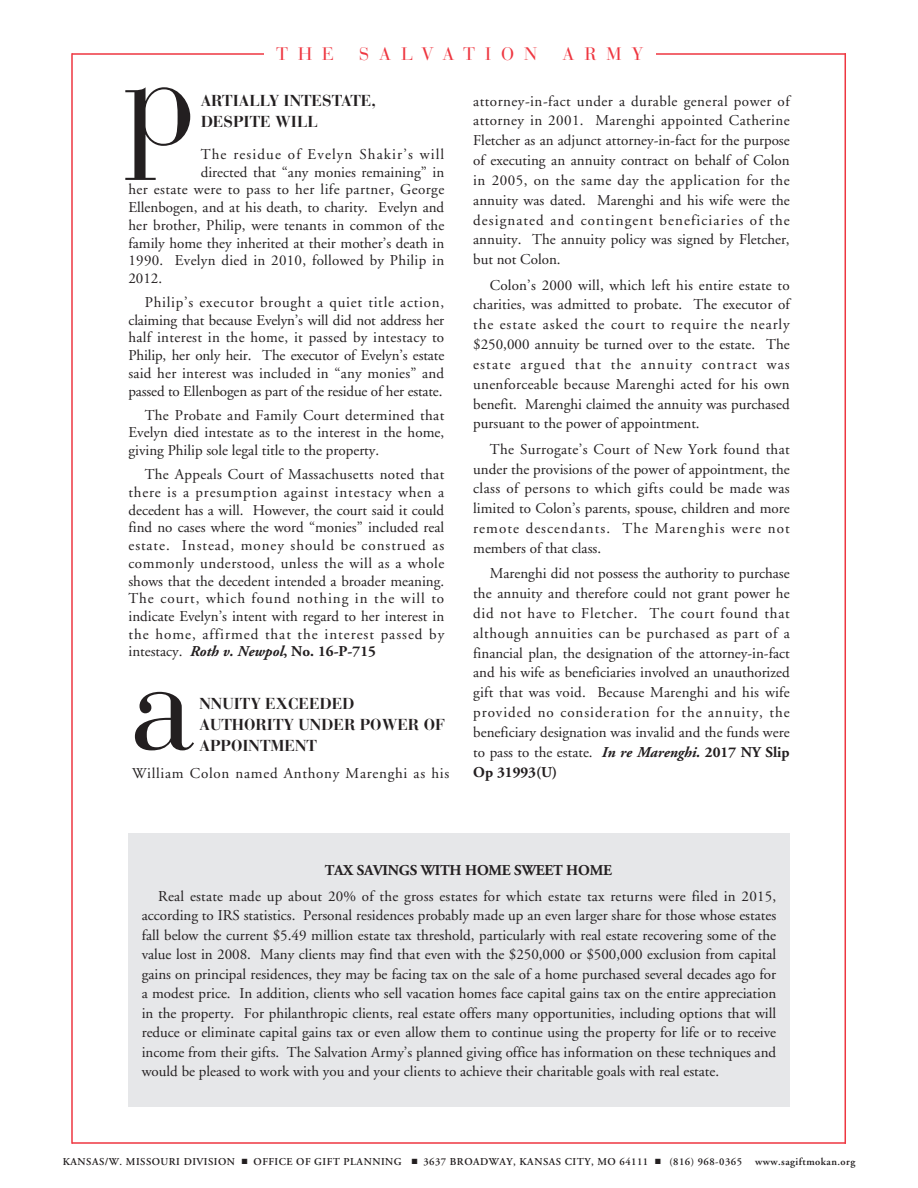
<style>
.page{position:relative;width:918px;height:1188px;background:#fff}
.page>*{position:absolute;margin:0;border:0;box-sizing:border-box;transform-origin:0 0}
.t1{font:132px "Bauer Bodoni";color:#231f20}
.t2{font:18px "Bauer Bodoni";letter-spacing:.555em;color:#ee3640}
.t3{font:700 15.75px/21px "Bauer Bodoni";color:#231f20}
.t4{font:15px/19.8px "Adobe Garamond";color:#231f20;text-align:justify}
.t5{font:15px "Adobe Garamond";letter-spacing:.025em;color:#231f20}
.t6{font:15px "Adobe Garamond";letter-spacing:.02em;color:#231f20}
.t7{font:15px "Adobe Garamond";letter-spacing:.05em;color:#231f20}
.t8{font:15px "Adobe Garamond";letter-spacing:.075em;color:#231f20}
.t9{font:700 15px "Adobe Garamond";letter-spacing:-.015em;color:#231f20}
.t10{font:600 10.5px "Adobe Garamond";letter-spacing:.045em;color:#231f20}
.s1{font-weight:700;font-style:italic}
.s2{font-weight:700}
</style>
<div class="page">
<hr style="left:72px;top:53px;width:324px;height:2px;background:#ee3640">
<hr style="left:845px;top:53px;width:1px;height:1091px;background:#ee3640">
<hr style="left:71px;top:53px;width:2px;height:1091px;background:#ee3640">
<hr style="left:72px;top:1142px;width:774px;height:2px;background:#ee3640">
<hr style="left:522px;top:53px;width:324px;height:2px;background:#ee3640">
<div style="left:128px;top:834px;width:662px;height:273px;background:#e6e7e9"></div>
<div style="left:264px;top:46px;width:392px;height:24px;background:#fff"></div>
<p class="t2" style="left:276px;top:47px;width:60px">THE</p>
<p class="t2" style="left:359px;top:47px;width:180px">SALVATION</p>
<p class="t2" style="left:562px;top:47px;width:83px">ARMY</p>
<h1 class="t1" style="left:124px;top:51px;width:75px">p</h1>
<p class="t3" style="left:201px;top:92px;width:177px">ARTIALLY INTESTATE,<br>DESPITE WILL</p>
<p class="t8" style="left:201px;top:148px;width:245px">The residue of Evelyn Shakir’s will</p>
<p class="t4" style="left:201px;top:163px;width:245px">directed that “any monies remaining” in</p>
<p class="t5" style="left:128px;top:184px;width:317px">her estate were to pass to her life partner, George</p>
<p class="t4" style="left:128px;top:199px;width:317px">Ellenbogen, and at his death, to charity. Evelyn and</p>
<p class="t4" style="left:128px;top:216px;width:317px">her brother, Philip, were tenants in common of the</p>
<p class="t4" style="left:128px;top:234px;width:317px">family home they inherited at their mother’s death in</p>
<p class="t6" style="left:128px;top:254px;width:317px">1990. Evelyn died in 2010, followed by Philip in</p>
<p class="t4" style="left:128px;top:270px;width:35px">2012.</p>
<p class="t4" style="left:128px;top:295px;width:317px;line-height:17.7px;text-indent:16px">Philip’s executor brought a quiet title action, claiming that because Evelyn’s will did not address her half interest in the home, it passed by intestacy to Philip, her only heir. The executor of Evelyn’s estate said her interest was included in “any monies” and passed to Ellenbogen as part of the residue of her estate.</p>
<p class="t4" style="left:128px;top:407px;width:317px;line-height:17.7px;text-indent:16px">The Probate and Family Court determined that Evelyn died intestate as to the interest in the home, giving Philip sole legal title to the property.</p>
<p class="t4" style="left:128px;top:467px;width:317px;line-height:17.7px;text-indent:16px">The Appeals Court of Massachusetts noted that there is a presumption against intestacy when a decedent has a will. However, the court said it could find no cases where the word “monies” included real estate. Instead, money should be construed as commonly understood, unless the will as a whole shows that the decedent intended a broader meaning.<br>The court, which found nothing in the will to indicate Evelyn’s intent with regard to her interest in the home, affirmed that the interest passed by intestacy. <span class="s1">Roth v. Newpol</span><span class="s2">, No. 16-P-715</span></p>
<h1 class="t1" style="left:129px;top:656px;width:67px">a</h1>
<p class="t3" style="left:200px;top:695px;width:247px">NNUITY EXCEEDED<br>AUTHORITY UNDER POWER OF</p>
<p class="t3" style="left:200px;top:737px;width:119px">APPOINTMENT</p>
<p class="t7" style="left:132px;top:767px;width:319px">William Colon named Anthony Marenghi as his</p>
<p class="t4" style="left:473px;top:92px;width:318px">attorney-in-fact under a durable general power of attorney in 2001. Marenghi appointed Catherine Fletcher as an adjunct attorney-in-fact for the purpose of executing an annuity contract on behalf of Colon in 2005, on the same day the application for the annuity was dated. Marenghi and his wife were the designated and contingent beneficiaries of the annuity. The annuity policy was signed by Fletcher, but not Colon.</p>
<p class="t4" style="left:473px;top:276px;width:318px;text-indent:17px">Colon’s 2000 will, which left his entire estate to charities, was admitted to probate. The executor of the estate asked the court to require the nearly $250,000 annuity be turned over to the estate. The estate argued that the annuity contract was unenforceable because Marenghi acted for his own benefit. Marenghi claimed the annuity was purchased pursuant to the power of appointment.</p>
<p class="t4" style="left:473px;top:440px;width:318px;text-indent:17px">The Surrogate’s Court of New York found that under the provisions of the power of appointment, the class of persons to which gifts could be made was limited to Colon’s parents, spouse, children and more remote descendants. The Marenghis were not members of that class.</p>
<p class="t4" style="left:473px;top:565px;width:318px;text-indent:17px">Marenghi did not possess the authority to purchase the annuity and therefore could not grant power he did not have to Fletcher. The court found that although annuities can be purchased as part of a financial plan, the designation of the attorney-in-fact and his wife as beneficiaries involved an unauthorized gift that was void. Because Marenghi and his wife provided no consideration for the annuity, the beneficiary designation was invalid and the funds were to pass to the estate. <span class="s1">In re Marenghi.</span> <span class="s2">2017 NY Slip Op 31993(U)</span></p>
<p class="t9" style="left:325px;top:865px;width:289px">TAX SAVINGS WITH HOME SWEET HOME</p>
<p class="t4" style="left:142px;top:888px;width:636px;text-indent:17px">Real estate made up about 20% of the gross estates for which estate tax returns were filed in 2015, according to IRS statistics. Personal residences probably made up an even larger share for those whose estates fall below the current $5.49 million estate tax threshold, particularly with real estate recovering some of the value lost in 2008. Many clients may find that even with the $250,000 or $500,000 exclusion from capital gains on principal residences, they may be facing tax on the sale of a home purchased several decades ago for a modest price. In addition, clients who sell vacation homes face capital gains tax on the entire appreciation in the property. For philanthropic clients, real estate offers many opportunities, including options that will reduce or eliminate capital gains tax or even allow them to continue using the property for life or to receive income from their gifts. The Salvation Army’s planned giving office has information on these techniques and would be pleased to work with you and your clients to achieve their charitable goals with real estate.</p>
<p class="t10" style="left:63px;top:1157px;width:794px">KANSAS/W. MISSOURI DIVISION ■ OFFICE OF GIFT PLANNING ■ 3637 BROADWAY, KANSAS CITY, MO 64111 ■ (816) 968-0365 www.sagiftmokan.org</p>
</div>
